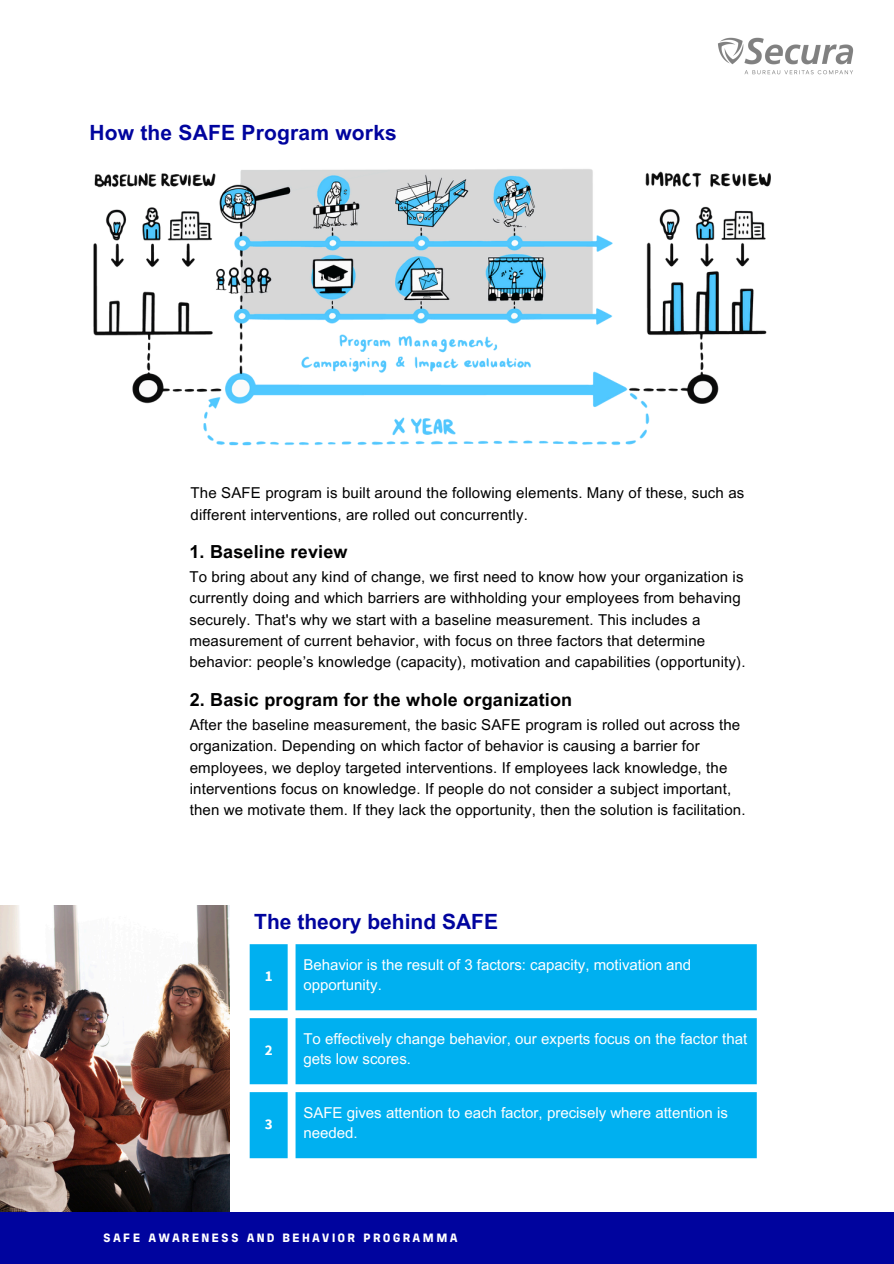
<style>
.page{position:relative;width:894px;height:1264px;background:#fff}
.page>*{position:absolute;margin:0;border:0;box-sizing:border-box;transform-origin:0 0}
.t1{font:700 21px "Arial MT Pro";letter-spacing:.01em;color:#00049e}
.t2{font:700 18px "Arial MT Pro";letter-spacing:.01em;color:#000001}
.t3{font:15px/21.3px "Arial MT Pro";letter-spacing:.01em;color:#000001}
.t4{font:15px/20.2px "Arial MT Pro";color:#fff}
.t5{font:700 15px "Source Sans Pro";color:#fff}
.t6{font:700 expanded 12px "Bureau Veritas";letter-spacing:.17em;color:#fff}
</style>
<div class="page">
<img style="left:718px;top:37px;width:135px;height:38px">
<img style="left:0;top:905px;width:229px;height:307px">
<div style="left:0;top:1212px;width:893px;height:51px;background:#00049e"></div>
<svg style="left:249px;top:944px;width:507px;height:214px;background:#18b7f1"></svg>
<img style="left:93px;top:169px;width:678px;height:277px">
<p class="t1" style="left:89px;top:125px;width:309px">How the SAFE Program works</p>
<p class="t3" style="left:190px;top:484px;width:555px">The SAFE program is built around the following elements. Many of these, such as different interventions, are rolled out concurrently.</p>
<h1 class="t2" style="left:189px;top:545px;width:160px">1. Baseline review</h1>
<h1 class="t3" style="left:189px;top:567px;width:557px">To bring about any kind of change, we first need to know how your organization is currently doing and which barriers are withholding your employees from behaving securely. That's why we start with a baseline measurement. This includes a measurement of current behavior, with focus on three factors that determine behavior: people’s knowledge (capacity), motivation and capabilities (opportunity).</h1>
<p class="t2" style="left:190px;top:693px;width:384px">2. Basic program for the whole organization</p>
<p class="t3" style="left:190px;top:715px;width:557px">After the baseline measurement, the basic SAFE program is rolled out across the organization. Depending on which factor of behavior is causing a barrier for employees, we deploy targeted interventions. If employees lack knowledge, the interventions focus on knowledge. If people do not consider a subject important, then we motivate them. If they lack the opportunity, then the solution is facilitation.</p>
<p class="t1" style="left:254px;top:914px;width:245px">The theory behind SAFE</p>
<p class="t5" style="left:264px;top:966px;width:9px">1</p>
<p class="t5" style="left:264px;top:1040px;width:9px">2</p>
<h2 class="t5" style="left:264px;top:1114px;width:9px">3</h2>
<h1 class="t4" style="left:303px;top:956px;width:389px">Behavior is the result of 3 factors: capacity, motivation and opportunity.</h1>
<h2 class="t4" style="left:303px;top:1030px;width:445px">To effectively change behavior, our experts focus on the factor that gets low scores.</h2>
<h2 class="t4" style="left:303px;top:1104px;width:426px">SAFE gives attention to each factor, precisely where attention is needed.</h2>
<p class="t6" style="left:103px;top:1233px;width:356px">SAFE AWARENESS AND BEHAVIOR PROGRAMMA</p>
</div>
